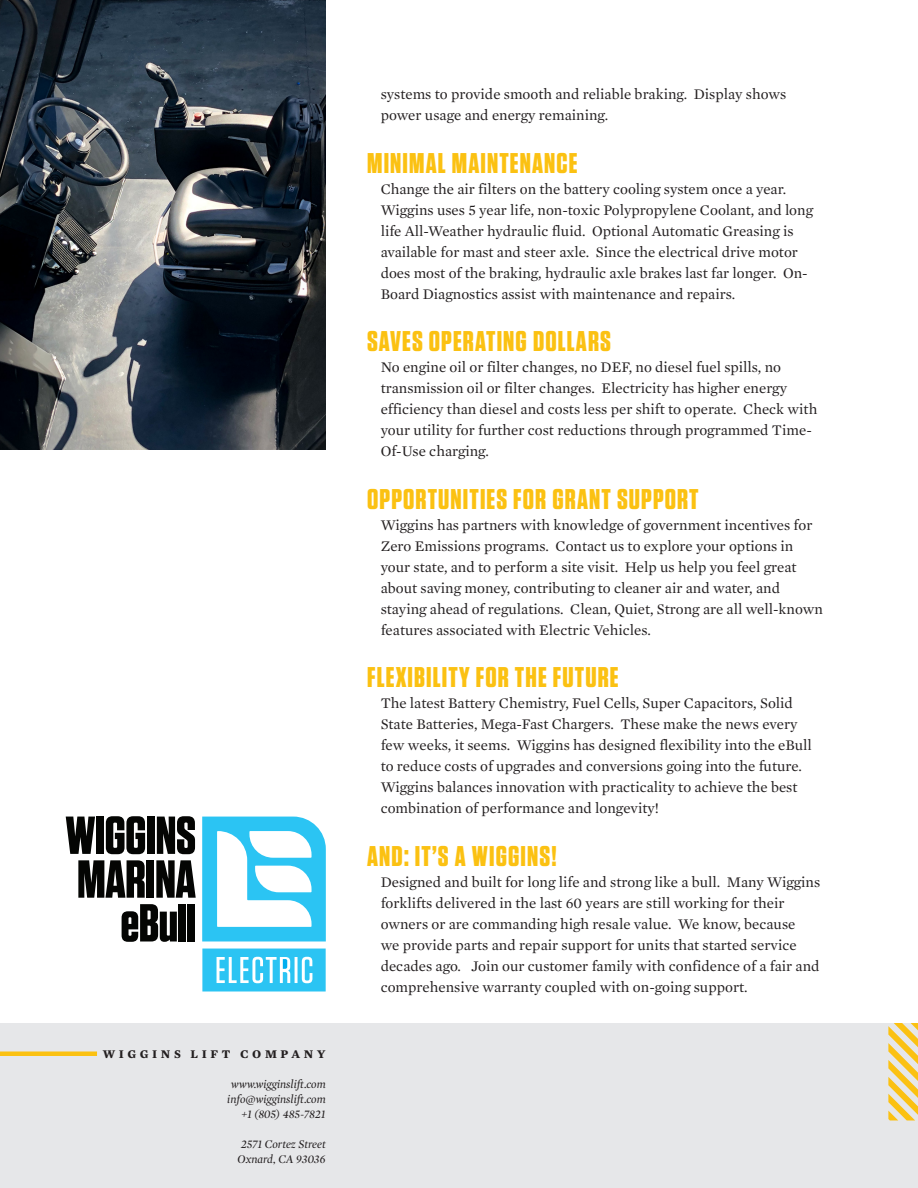
<style>
.page{position:relative;width:918px;height:1188px;background:#fff}
.page>*{position:absolute;margin:0;border:0;box-sizing:border-box;transform-origin:0 0}
.WLC_Header_2{font:700 28.5px "Tungsten";letter-spacing:.04em;color:#fbc112}
.WLC_Primary_Body{font:15px/21px "Mercury Text G1";color:#231f20}
.t1{font:italic 12px/15px "Mercury Display";color:#231f20;text-align:right}
.t2{font:700 12px "Mercury Text G3";letter-spacing:.3em;color:#231f20}
</style>
<div class="page">
<div style="left:0;top:1023px;width:918px;height:165px;background:#e6e7e9"></div>
<hr style="left:0;top:1052px;width:97px;height:4px;background:#fbc112">
<svg style="left:888px;top:1023px;width:30px;height:97px"></svg>
<svg style="left:202px;top:949px;width:124px;height:43px;background:#55cff5"></svg>
<svg style="left:202px;top:817px;width:124px;height:124px"></svg>
<svg style="left:66px;top:817px;width:29px;height:37px"></svg>
<div style="left:96px;top:817px;width:8px;height:37px;background:#040503"></div>
<svg style="left:106px;top:816px;width:39px;height:38px"></svg>
<div style="left:147px;top:817px;width:8px;height:37px;background:#040503"></div>
<svg style="left:157px;top:816px;width:38px;height:38px"></svg>
<svg style="left:78px;top:860px;width:67px;height:38px;background:#3f3f3e"></svg>
<div style="left:147px;top:860px;width:7px;height:38px;background:#040503"></div>
<svg style="left:156px;top:860px;width:40px;height:38px"></svg>
<svg style="left:122px;top:904px;width:55px;height:38px"></svg>
<div style="left:179px;top:904px;width:7px;height:37px;background:#040503"></div>
<div style="left:188px;top:904px;width:7px;height:37px;background:#040503"></div>
<img style="left:0;top:0;width:325px;height:449px">
<p class="t2" style="left:103px;top:1046px;width:224px">WIGGINS LIFT COMPANY</p>
<p class="t1" style="left:227px;top:1076px;width:100px">www.wigginslift.com info@wigginslift.com +1 (805) 485-7821</p>
<p class="t1" style="left:238px;top:1136px;width:90px;text-align:center">2571 Cortez Street<br>Oxnard, CA 93036</p>
<p class="WLC_Primary_Body" style="left:381px;top:84px;width:407px">systems to provide smooth and reliable braking. Display shows power usage and energy remaining.</p>
<p class="WLC_Header_2" style="left:367px;top:147px;width:212px">MINIMAL MAINTENANCE</p>
<p class="WLC_Primary_Body" style="left:381px;top:178px;width:434px">Change the air filters on the battery cooling system once a year.<br>Wiggins uses 5 year life, non-toxic Polypropylene Coolant, and long life All-Weather hydraulic fluid. Optional Automatic Greasing is available for mast and steer axle. Since the electrical drive motor does most of the braking, hydraulic axle brakes last far longer. On-Board Diagnostics assist with maintenance and repairs.</p>
<p class="WLC_Header_2" style="left:367px;top:326px;width:245px">SAVES OPERATING DOLLARS</p>
<p class="WLC_Primary_Body" style="left:381px;top:357px;width:438px">No engine oil or filter changes, no DEF, no diesel fuel spills, no transmission oil or filter changes. Electricity has higher energy efficiency than diesel and costs less per shift to operate. Check with your utility for further cost reductions through programmed Time-Of-Use charging.</p>
<p class="WLC_Header_2" style="left:367px;top:483px;width:333px">OPPORTUNITIES FOR GRANT SUPPORT</p>
<p class="WLC_Primary_Body" style="left:381px;top:514px;width:444px">Wiggins has partners with knowledge of government incentives for Zero Emissions programs. Contact us to explore your options in your state, and to perform a site visit. Help us help you feel great about saving money, contributing to cleaner air and water, and staying ahead of regulations. Clean, Quiet, Strong are all well-known features associated with Electric Vehicles.</p>
<p class="WLC_Header_2" style="left:367px;top:662px;width:253px">FLEXIBILITY FOR THE FUTURE</p>
<p class="WLC_Primary_Body" style="left:381px;top:693px;width:433px">The latest Battery Chemistry, Fuel Cells, Super Capacitors, Solid State Batteries, Mega-Fast Chargers. These make the news every few weeks, it seems. Wiggins has designed flexibility into the eBull to reduce costs of upgrades and conversions going into the future.<br>Wiggins balances innovation with practicality to achieve the best combination of performance and longevity!</p>
<p class="WLC_Header_2" style="left:367px;top:840px;width:191px">AND: IT’S A WIGGINS!</p>
<p class="WLC_Primary_Body" style="left:381px;top:871px;width:441px">Designed and built for long life and strong like a bull. Many Wiggins forklifts delivered in the last 60 years are still working for their owners or are commanding high resale value. We know, because<br>we provide parts and repair support for units that started service decades ago. Join our customer family with confidence of a fair and comprehensive warranty coupled with on-going support.</p>
</div>
